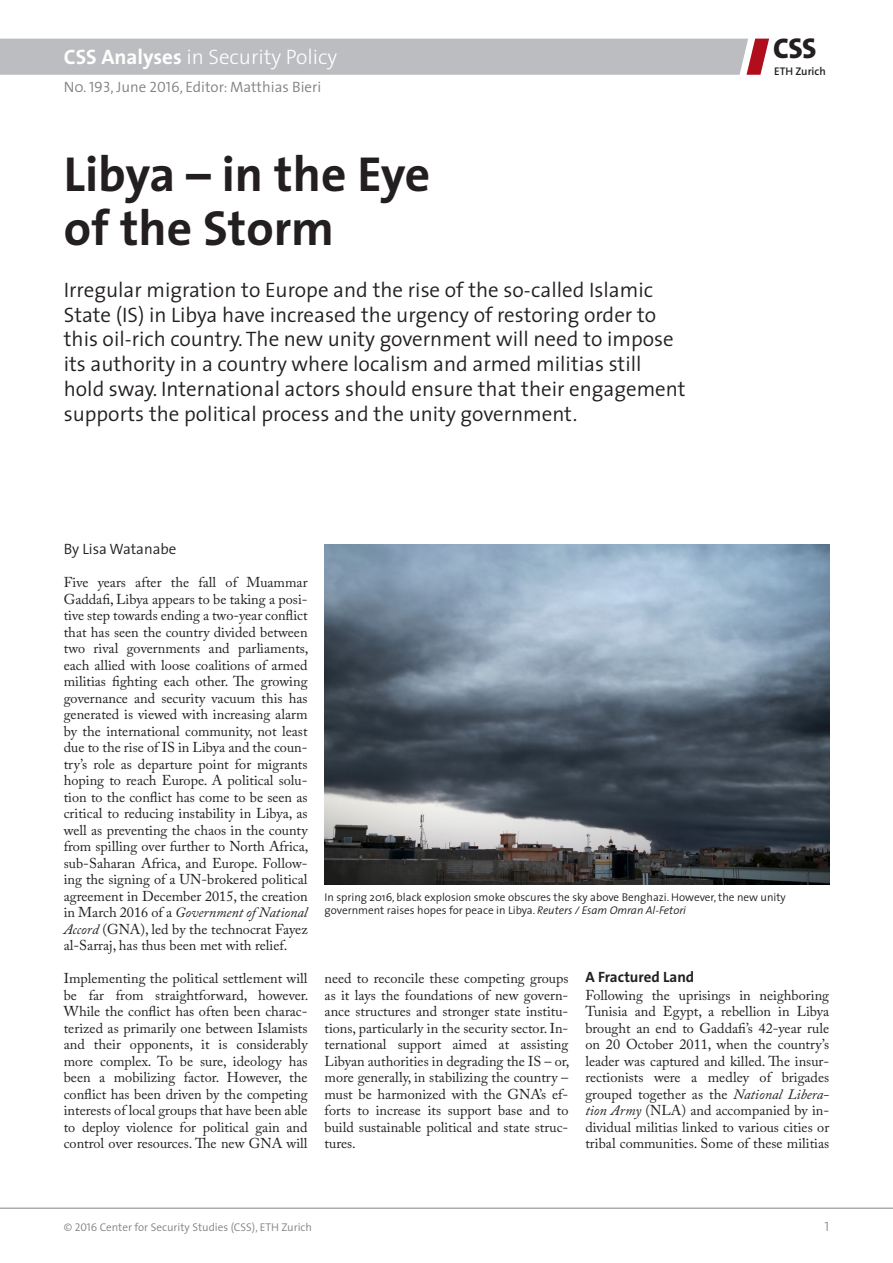
<style>
.page{position:relative;width:893px;height:1263px;background:#fff}
.page>*{position:absolute;margin:0;border:0;box-sizing:border-box;transform-origin:0 0}
.Titel_e{font:700 49.5px/54px "The Sans";color:#231f20}
.t1{font:800 28.65px "The Sans";color:#231f20}
.Lead_e{font:300 21px/24.8px "The Sans";color:#231f20}
.t2{font:300 21px "The Sans";color:#fff}
.t3{font:300 15px "The Sans";color:#808285}
.t4{font:300 15px "The Sans";color:#231f20}
.Lauftext_Titel_e{font:700 15px "The Sans";color:#231f20}
.Text_e{font:14.25px/16.5px "Adobe Caslon Pro";color:#231f20;text-align:justify}
.t5{font:13.5px "The Sans Light Caps";color:#808285}
.Bildlegende_e{font:300 11.25px/13.2px "The Sans";color:#231f20}
.t6{font:300 11.25px "The Sans";color:#808285}
.t7{font:600 11.1px "The Sans";color:#231f20}
.s1{font-weight:700}
.s2{font-family:"The Sans Semi Light Caps";font-weight:400}
.s3{font-style:italic}
</style>
<div class="page">
<hr style="left:0;top:1208px;width:893px;height:1px;background:#808285">
<div style="left:0;top:39px;width:769px;height:36px;background:#bcbdc0"></div>
<img style="left:325px;top:544px;width:504px;height:340px">
<h3 class="t2" style="left:64px;top:40px;width:275px"><span class="s1">CSS Analyses</span> in Security Policy</h3>
<p class="t3" style="left:64px;top:74px;width:259px">N0. <span class="s2">193</span>, June <span class="s2">2016</span>, Editor: Matthias Bieri</p>
<p class="Titel_e" style="left:64px;top:146px;width:368px">Libya – in the Eye of the Storm</p>
<p class="Lead_e" style="left:64px;top:277px;width:623px">Irregular migration to Europe and the rise of the so-called Islamic State (IS) in Libya have increased the urgency of restoring order to this oil-rich country. The new unity government will need to impose its authority in a country where localism and armed militias still hold sway. International actors should ensure that their engagement supports the political process and the unity government.</p>
<h2 class="t1" style="left:773px;top:24px;width:45px">CSS</h2>
<p class="t7" style="left:774px;top:62px;width:53px">ETH Zurich</p>
<p class="t4" style="left:64px;top:537px;width:114px">By Lisa Watanabe</p>
<p class="Text_e" style="left:64px;top:574px;width:246px">Five years after the fall of Muammar Gaddafi, Libya appears to be taking a posi&shy;tive step towards ending a two-year conflict that has seen the country divided between two rival governments and parliaments, each allied with loose coalitions of armed militias fighting each other. The growing governance and security vacuum this has generated is viewed with increasing alarm by the international community, not least due to the rise of IS in Libya and the coun&shy;try’s role as departure point for migrants hoping to reach Europe. A political solu&shy;tion to the conflict has come to be seen as critical to reducing instability in Libya, as well as preventing the chaos in the county from spilling over further to North Africa, sub-Saharan Africa, and Europe. Follow&shy;ing the signing of a UN-brokered political agreement in December 2015, the creation in March 2016 of a <span class="s3">Government of National Accord</span> (GNA), led by the technocrat Fayez al-Sarraj, has thus been met with relief.</p>
<p class="Text_e" style="left:64px;top:970px;width:246px">Implementing the political settlement will be far from straightforward, however.<br>While the conflict has often been charac&shy;terized as primarily one between Islamists and their opponents, it is considerably more complex. To be sure, ideology has been a mobilizing factor. However, the conflict has been driven by the competing interests of local groups that have been able to deploy violence for political gain and control over resources. The new GNA will</p>
<p class="Text_e" style="left:325px;top:970px;width:246px">need to reconcile these competing groups as it lays the foundations of new govern&shy;ance structures and stronger state institu&shy;tions, particularly in the security sector. In&shy;ternational support aimed at assisting Libyan authorities in degrading the IS – or, more generally, in stabilizing the country – must be harmonized with the GNA’s ef&shy;forts to increase its support base and to build sustainable political and state struc&shy;tures.</p>
<p class="Lauftext_Titel_e" style="left:585px;top:964px;width:110px">A Fractured Land</p>
<p class="Bildlegende_e" style="left:325px;top:890px;width:463px">In spring 2016, black explosion smoke obscures the sky above Benghazi. However, the new unity government raises hopes for peace in Libya. <span class="s3">Reuters / Esam Omran Al-Fetori</span></p>
<p class="Text_e" style="left:585px;top:986px;width:245px">Following the uprisings in neighboring Tunisia and Egypt, a rebellion in Libya brought an end to Gaddafi’s 42-year rule on 20 October 2011, when the country’s leader was captured and killed. The insur&shy;rectionists were a medley of brigades grouped together as the <span class="s3">National Libera&shy;tion Army</span> (NLA) and accompanied by in&shy;dividual militias linked to various cities or tribal communities. Some of these militias</p>
<p class="t6" style="left:64px;top:1217px;width:250px">© <span class="s2">2016</span> Center for Security Studies (CSS), ETH Zurich</p>
<p class="t5" style="left:824px;top:1215px;width:6px">1</p>
</div>
